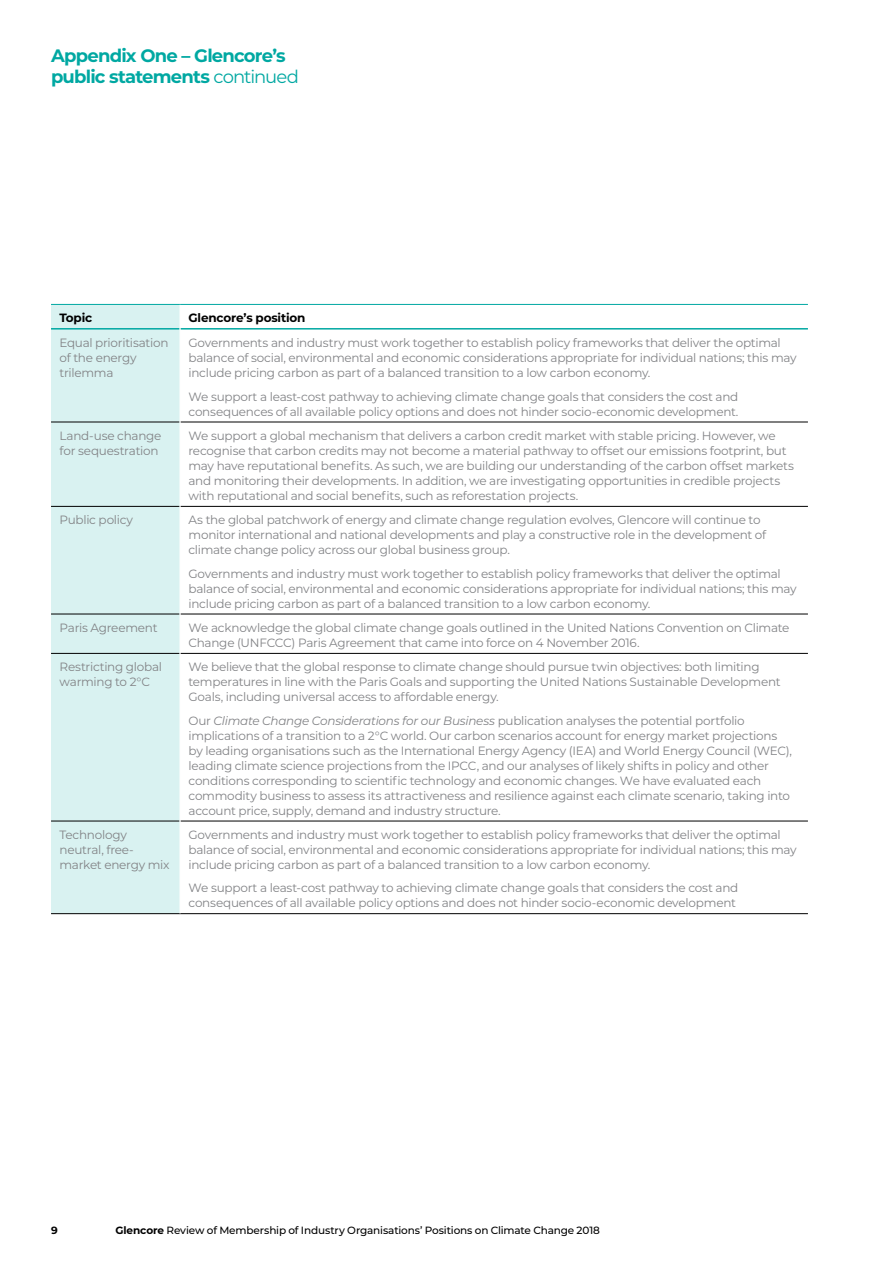
<style>
.page{position:relative;width:893px;height:1263px;background:#fff}
.page>*{position:absolute;margin:0;border:0;box-sizing:border-box;transform-origin:0 0}
.t1{font:700 18px/21px "Montserrat";letter-spacing:-.045em;color:#00a8a2}
.t2{font:12px/15px "Montserrat";letter-spacing:-.02em;color:#828386}
.t3{font:700 12px "Montserrat";letter-spacing:-.015em;color:#000}
.t4{font:500 10.5px "Montserrat";letter-spacing:-.015em;color:#000}
.t5{font:700 10.5px "Montserrat";color:#000}
.s1{font-weight:400}
.s2{font-style:italic}
.s3{font-weight:700}
</style>
<div class="page">
<div style="left:51px;top:305px;width:129px;height:608px;background:#d9f2f1"></div>
<hr style="left:51px;top:328px;width:129px;height:2px;background:#00a8a2">
<hr style="left:180px;top:328px;width:628px;height:2px;background:#00a8a2">
<hr style="left:51px;top:422px;width:129px;height:1px;background:#000">
<hr style="left:180px;top:422px;width:628px;height:1px;background:#000">
<hr style="left:51px;top:506px;width:129px;height:1px;background:#000">
<hr style="left:180px;top:506px;width:628px;height:1px;background:#000">
<hr style="left:51px;top:614px;width:129px;height:1px;background:#000">
<hr style="left:180px;top:614px;width:628px;height:1px;background:#000">
<hr style="left:51px;top:653px;width:129px;height:1px;background:#000">
<hr style="left:180px;top:653px;width:628px;height:1px;background:#000">
<hr style="left:51px;top:821px;width:129px;height:1px;background:#000">
<hr style="left:180px;top:821px;width:628px;height:1px;background:#000">
<hr style="left:51px;top:913px;width:129px;height:1px;background:#000">
<hr style="left:180px;top:913px;width:628px;height:1px;background:#000">
<hr style="left:51px;top:304px;width:129px;height:1px;background:#00a8a2">
<hr style="left:180px;top:304px;width:628px;height:1px;background:#00a8a2">
<hr style="left:180px;top:329px;width:1px;height:93px;background:#fff">
<hr style="left:180px;top:422px;width:1px;height:84px;background:#fff">
<hr style="left:180px;top:506px;width:1px;height:108px;background:#fff">
<hr style="left:180px;top:614px;width:1px;height:39px;background:#fff">
<hr style="left:180px;top:653px;width:1px;height:168px;background:#fff">
<hr style="left:180px;top:821px;width:1px;height:92px;background:#fff">
<h1 class="t1" style="left:51px;top:44px;width:249px">Appendix One – Glencore’s public statements <span class="s1">continued</span></h1>
<p class="t3" style="left:60px;top:309px;width:34px">Topic</p>
<p class="t3" style="left:189px;top:309px;width:118px">Glencore’s position</p>
<p class="t2" style="left:60px;top:335px;width:110px">Equal prioritisation of the energy trilemma</p>
<p class="t2" style="left:189px;top:335px;width:610px">Governments and industry must work together to establish policy frameworks that deliver the optimal balance of social, environmental and economic considerations appropriate for individual nations; this may include pricing carbon as part of a balanced transition to a low carbon economy.</p>
<p class="t2" style="left:189px;top:388px;width:551px">We support a least-cost pathway to achieving climate change goals that considers the cost and consequences of all available policy options and does not hinder socio-economic development.</p>
<p class="t2" style="left:60px;top:428px;width:103px">Land-use change for sequestration</p>
<p class="t2" style="left:189px;top:428px;width:607px">We support a global mechanism that delivers a carbon credit market with stable pricing. However, we recognise that carbon credits may not become a material pathway to offset our emissions footprint, but may have reputational benefits. As such, we are building our understanding of the carbon offset markets and monitoring their developments. In addition, we are investigating opportunities in credible projects with reputational and social benefits, such as reforestation projects.</p>
<p class="t2" style="left:60px;top:512px;width:75px">Public policy</p>
<p class="t2" style="left:189px;top:512px;width:579px">As the global patchwork of energy and climate change regulation evolves, Glencore will continue to monitor international and national developments and play a constructive role in the development of climate change policy across our global business group.</p>
<p class="t2" style="left:189px;top:565px;width:610px">Governments and industry must work together to establish policy frameworks that deliver the optimal balance of social, environmental and economic considerations appropriate for individual nations; this may include pricing carbon as part of a balanced transition to a low carbon economy.</p>
<p class="t2" style="left:60px;top:620px;width:100px">Paris Agreement</p>
<p class="t2" style="left:189px;top:620px;width:602px">We acknowledge the global climate change goals outlined in the United Nations Convention on Climate<br>Change (UNFCCC) Paris Agreement that came into force on 4 November 2016.</p>
<p class="t2" style="left:60px;top:659px;width:104px">Restricting global warming to 2°C</p>
<p class="t2" style="left:189px;top:659px;width:594px">We believe that the global response to climate change should pursue twin objectives: both limiting temperatures in line with the Paris Goals and supporting the United Nations Sustainable Development<br>Goals, including universal access to affordable energy.</p>
<p class="t2" style="left:189px;top:712px;width:605px">Our <span class="s2">Climate Change Considerations for our Business</span> publication analyses the potential portfolio implications of a transition to a 2°C world. Our carbon scenarios account for energy market projections by leading organisations such as the International Energy Agency (IEA) and World Energy Council (WEC), leading climate science projections from the IPCC, and our analyses of likely shifts in policy and other conditions corresponding to scientific technology and economic changes. We have evaluated each commodity business to assess its attractiveness and resilience against each climate scenario, taking into account price, supply, demand and industry structure.</p>
<p class="t2" style="left:60px;top:827px;width:112px">Technology neutral, free&shy;market energy mix</p>
<p class="t2" style="left:189px;top:827px;width:610px">Governments and industry must work together to establish policy frameworks that deliver the optimal balance of social, environmental and economic considerations appropriate for individual nations; this may include pricing carbon as part of a balanced transition to a low carbon economy.</p>
<p class="t2" style="left:189px;top:880px;width:551px">We support a least-cost pathway to achieving climate change goals that considers the cost and consequences of all available policy options and does not hinder socio-economic development</p>
<p class="t5" style="left:51px;top:1222px;width:8px">9</p>
<p class="t4" style="left:116px;top:1223px;width:486px"><span class="s3">Glencore</span> Review of Membership of Industry Organisations’ Positions on Climate Change 2018</p>
</div>
